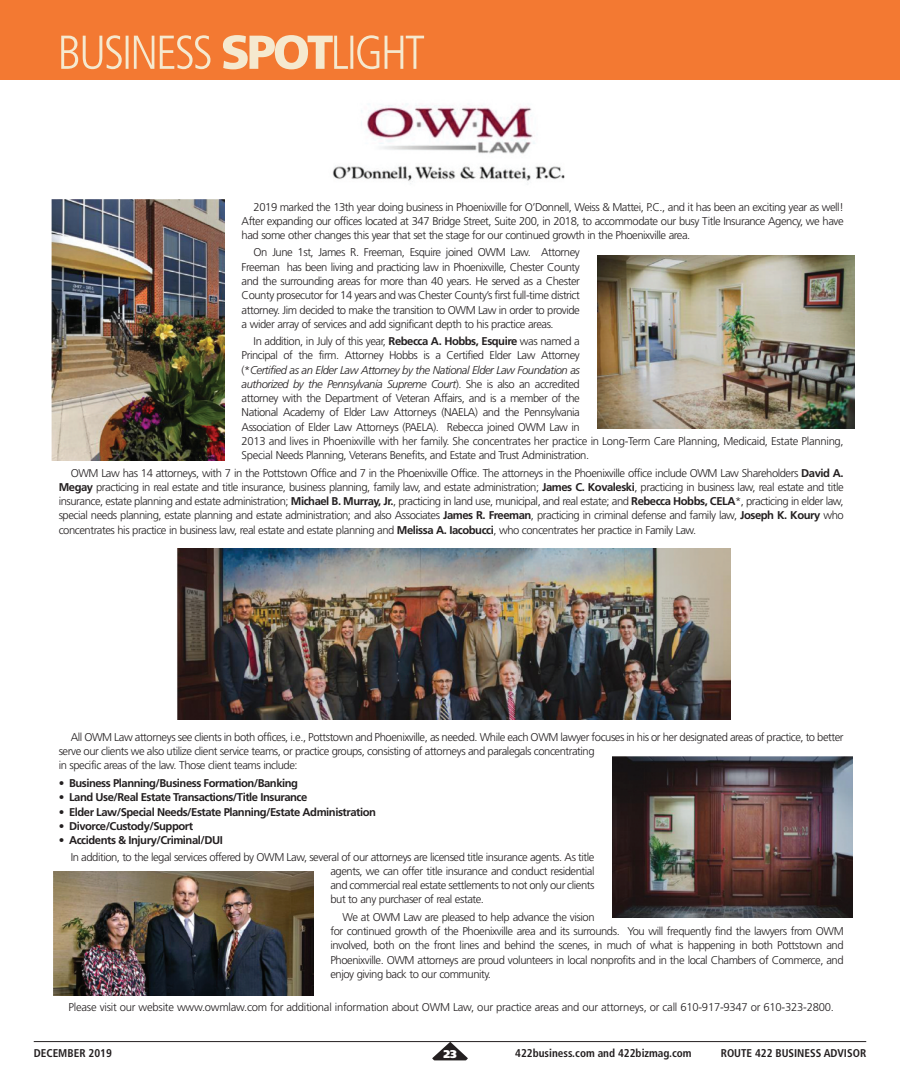
<style>
.page{position:relative;width:900px;height:1092px;background:#fff}
.page>*{position:absolute;margin:0;border:0;box-sizing:border-box;transform-origin:0 0}
.t1{font:300 11.25px/14.2px "Frutiger";letter-spacing:-.04em;color:#231f20;text-align:justify}
.t2{font:700 11.25px "Frutiger";letter-spacing:-.04em;color:#231f20}
.t3{font:300 11.25px "Frutiger";letter-spacing:-.02em;color:#231f20}
.t4{font:700 condensed 11.25px "Frutiger";color:#231f20}
.t5{font:900 11.25px "Frutiger";color:#fff}
.s1{font-weight:700}
.s2{font-style:italic}
</style>
<div class="page">
<div style="left:0;top:0;width:900px;height:80px;background:#f37932"></div>
<svg style="left:61px;top:35px;width:363px;height:34px"></svg>
<img style="left:51px;top:199px;width:173px;height:261px">
<img style="left:597px;top:256px;width:258px;height:173px">
<img style="left:177px;top:548px;width:553px;height:171px">
<img style="left:612px;top:756px;width:241px;height:161px">
<img style="left:54px;top:871px;width:259px;height:124px">
<img style="left:332px;top:103px;width:233px;height:81px">
<hr style="left:34px;top:1041px;width:832px;height:1px;background:#231f20">
<svg style="left:432px;top:1041px;width:36px;height:19px"></svg>
<p class="t1" style="left:242px;top:200px;width:604px;text-indent:12px">2019 marked the 13th year doing business in Phoenixville for O’Donnell, Weiss &amp; Mattei, P.C., and it has been an exciting year as well!<br>After expanding our offices located at 347 Bridge Street, Suite 200, in 2018, to accommodate our busy Title Insurance Agency, we have had some other changes this year that set the stage for our continued growth in the Phoenixville area.</p>
<p class="t1" style="left:242px;top:246px;width:340px;text-indent:12px">On June 1st, James R. Freeman, Esquire joined OWM Law. Attorney Freeman has been living and practicing law in Phoenixville, Chester County and the surrounding areas for more than 40 years. He served as a Chester County prosecutor for 14 years and was Chester County’s first full-time district attorney. Jim decided to make the transition to OWM Law in order to provide a wider array of services and add significant depth to his practice areas.</p>
<p class="t1" style="left:242px;top:335px;width:604px;text-align:left;text-indent:12px">In addition, in July of this year, <span class="s1">Rebecca A. Hobbs, Esquire</span> was named a<br>Principal of the firm. Attorney Hobbs is a Certified Elder Law Attorney<br>(*<span class="s2">Certified as an Elder Law Attorney by the National Elder Law Foundation as<br>authorized by the Pennsylvania Supreme Court</span>). She is also an accredited<br>attorney with the Department of Veteran Affairs, and is a member of the<br>National Academy of Elder Law Attorneys (NAELA) and the Pennsylvania<br>Association of Elder Law Attorneys (PAELA). Rebecca joined OWM Law in<br>2013 and lives in Phoenixville with her family. She concentrates her practice in Long-Term Care Planning, Medicaid, Estate Planning, Special Needs Planning, Veterans Benefits, and Estate and Trust Administration.</p>
<p class="t1" style="left:59px;top:466px;width:787px;text-indent:12px">OWM Law has 14 attorneys, with 7 in the Pottstown Office and 7 in the Phoenixville Office. The attorneys in the Phoenixville office include OWM Law Shareholders <span class="s1">David A.<br>Megay</span> practicing in real estate and title insurance, business planning, family law, and estate administration; <span class="s1">James C. Kovaleski</span>, practicing in business law, real estate and title insurance, estate planning and estate administration; <span class="s1">Michael B. Murray, Jr.</span>, practicing in land use, municipal, and real estate; and <span class="s1">Rebecca Hobbs, CELA</span>*, practicing in elder law, special needs planning, estate planning and estate administration; and also Associates <span class="s1">James R. Freeman</span>, practicing in criminal defense and family law, <span class="s1">Joseph K. Koury</span> who concentrates his practice in business law, real estate and estate planning and <span class="s1">Melissa A. Iacobucci</span>, who concentrates her practice in Family Law.</p>
<p class="t1" style="left:59px;top:730px;width:787px;text-align:left;text-indent:12px">All OWM Law attorneys see clients in both offices, i.e., Pottstown and Phoenixville, as needed. While each OWM lawyer focuses in his or her designated areas of practice, to better serve our clients we also utilize client service teams, or practice groups, consisting of attorneys and paralegals concentrating<br>in specific areas of the law. Those client teams include:</p>
<p class="t2" style="left:59px;top:778px;width:241px">• Business Planning/Business Formation/Banking</p>
<p class="t2" style="left:59px;top:792px;width:250px">• Land Use/Real Estate Transactions/Title Insurance</p>
<p class="t2" style="left:59px;top:807px;width:319px">• Elder Law/Special Needs/Estate Planning/Estate Administration</p>
<p class="t2" style="left:59px;top:821px;width:136px">• Divorce/Custody/Support</p>
<p class="t2" style="left:59px;top:835px;width:166px">• Accidents &amp; Injury/Criminal/DUI</p>
<p class="t1" style="left:330px;top:850px;width:266px;text-indent:-260px">In addition, to the legal services offered by OWM Law, several of our attorneys are licensed title insurance agents. As title agents, we can offer title insurance and conduct residential and commercial real estate settlements to not only our clients but to any purchaser of real estate.</p>
<p class="t1" style="left:330px;top:910px;width:515px;text-align:left;text-indent:12px">We at OWM Law are pleased to help advance the vision<br>for continued growth of the Phoenixville area and its surrounds. You will frequently find the lawyers from OWM involved, both on the front lines and behind the scenes, in much of what is happening in both Pottstown and Phoenixville. OWM attorneys are proud volunteers in local nonprofits and in the local Chambers of Commerce, and enjoy giving back to our community.</p>
<p class="t3" style="left:68px;top:1002px;width:767px">Please visit our website www.owmlaw.com for additional information about OWM Law, our practice areas and our attorneys, or call 610-917-9347 or 610-323-2800.</p>
<p class="t4" style="left:34px;top:1048px;width:80px">DECEMBER 2019</p>
<p class="t5" style="left:444px;top:1049px;width:15px">23</p>
<p class="t4" style="left:515px;top:1048px;width:178px">422business.com and 422bizmag.com</p>
<p class="t4" style="left:721px;top:1048px;width:147px">ROUTE 422 BUSINESS ADVISOR</p>
</div>
